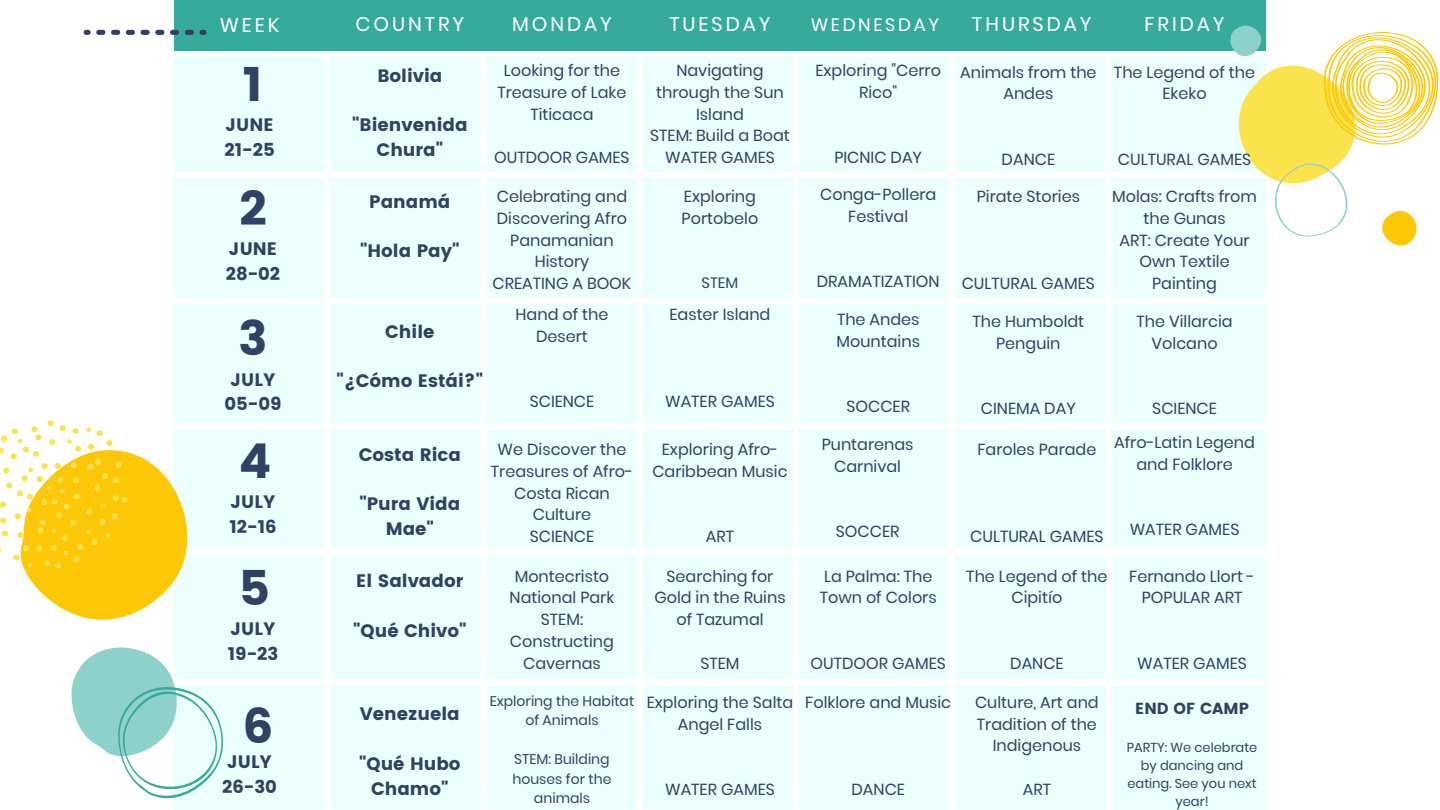
<style>
.page{position:relative;width:1440px;height:810px;background:#fff}
.page>*{position:absolute;margin:0;border:0;box-sizing:border-box;transform-origin:0 0}
.t1{font:48px "Poppins";color:#343f64}
.t2{font:19.8px "Poppins";letter-spacing:.15em;color:#fff}
.t3{font:18px/24.8px "Poppins";color:#343f64;text-align:center}
.t4{font:18px "Poppins";letter-spacing:.15em;color:#fff}
.t5{font:16px/21.8px "Poppins";color:#343f64;text-align:center}
.t6{font:16px "Poppins";color:#343f64}
.t7{font:15px "Poppins";color:#343f64}
.t8{font:14px/19.5px "Poppins";color:#343f64;text-align:center}
.t9{font:13px/18px "Poppins";color:#343f64;text-align:center}
</style>
<div class="page">
<div style="left:174px;top:57px;width:150px;height:115px;background:#ebfffd"></div>
<div style="left:330px;top:57px;width:463px;height:115px;background:#ebfffd"></div>
<div style="left:330px;top:178px;width:463px;height:245px;background:#ebfffd"></div>
<div style="left:330px;top:429px;width:463px;height:120px;background:#ebfffd"></div>
<div style="left:330px;top:555px;width:463px;height:124px;background:#ebfffd"></div>
<div style="left:799px;top:57px;width:150px;height:115px;background:#ebfffd"></div>
<div style="left:799px;top:178px;width:150px;height:245px;background:#ebfffd"></div>
<div style="left:799px;top:429px;width:150px;height:120px;background:#ebfffd"></div>
<div style="left:799px;top:555px;width:150px;height:124px;background:#ebfffd"></div>
<div style="left:955px;top:57px;width:150px;height:115px;background:#ebfffd"></div>
<div style="left:955px;top:178px;width:150px;height:245px;background:#ebfffd"></div>
<div style="left:955px;top:429px;width:150px;height:120px;background:#ebfffd"></div>
<div style="left:955px;top:555px;width:150px;height:124px;background:#ebfffd"></div>
<div style="left:1111px;top:429px;width:155px;height:120px;background:#ebfffd"></div>
<div style="left:1111px;top:555px;width:155px;height:124px;background:#ebfffd"></div>
<div style="left:330px;top:685px;width:463px;height:125px;background:#ebfffd"></div>
<div style="left:799px;top:685px;width:150px;height:125px;background:#ebfffd"></div>
<div style="left:955px;top:685px;width:150px;height:125px;background:#ebfffd"></div>
<div style="left:1111px;top:685px;width:155px;height:125px;background:#ebfffd"></div>
<div style="left:174px;top:0;width:1092px;height:51px;background:#36ab9c"></div>
<svg style="left:1111px;top:25px;width:328px;height:398px"></svg>
<svg style="left:200px;top:30px;width:7px;height:5px"></svg>
<svg style="left:84px;top:30px;width:110px;height:5px"></svg>
<svg style="left:0;top:178px;width:324px;height:632px"></svg>
<p class="t2" style="left:220px;top:11px;width:61px">WEEK</p>
<p class="t2" style="left:356px;top:10px;width:110px">COUNTRY</p>
<p class="t2" style="left:512px;top:10px;width:101px">MONDAY</p>
<p class="t2" style="left:669px;top:10px;width:103px">TUESDAY</p>
<p class="t4" style="left:811px;top:12px;width:130px">WEDNESDAY</p>
<p class="t2" style="left:972px;top:10px;width:121px">THURSDAY</p>
<p class="t2" style="left:1145px;top:10px;width:81px">FRIDAY</p>
<p class="t1" style="left:243px;top:56px;width:22px">1</p>
<p class="t5" style="left:815px;top:60px;width:127px">Exploring "Cerro<br>Rico"</p>
<p class="t5" style="left:497px;top:60px;width:131px">Looking for the<br>Treasure of Lake<br>Titicaca</p>
<p class="t5" style="left:494px;top:147px;width:137px">OUTDOOR GAMES</p>
<p class="t5" style="left:656px;top:60px;width:129px">Navigating through the Sun<br>Island</p>
<p class="t5" style="left:650px;top:125px;width:141px">STEM: Build a Boat</p>
<p class="t5" style="left:665px;top:147px;width:111px">WATER GAMES</p>
<p class="t5" style="left:960px;top:61px;width:138px">Animals from the<br>Andes</p>
<p class="t5" style="left:1114px;top:61px;width:143px">The Legend of the<br>Ekeko</p>
<p class="t3" style="left:377px;top:63px;width:67px">Bolivia</p>
<p class="t3" style="left:352px;top:113px;width:117px">"Bienvenida<br>Chura"</p>
<p class="t3" style="left:369px;top:189px;width:83px">Panamá</p>
<p class="t3" style="left:360px;top:239px;width:101px">"Hola Pay"</p>
<p class="t3" style="left:226px;top:112px;width:50px">JUNE</p>
<p class="t3" style="left:224px;top:137px;width:52px">21-25</p>
<p class="t5" style="left:834px;top:147px;width:89px">PICNIC DAY</p>
<p class="t5" style="left:1118px;top:148px;width:135px">CULTURAL GAMES</p>
<p class="t5" style="left:1002px;top:148px;width:55px">DANCE</p>
<p class="t5" style="left:820px;top:184px;width:118px">Conga-Pollera<br>Festival</p>
<p class="t5" style="left:1112px;top:186px;width:146px">Molas: Crafts from the Gunas</p>
<p class="t5" style="left:1119px;top:229px;width:132px">ART: Create Your<br>Own Textile<br>Painting</p>
<p class="t5" style="left:497px;top:186px;width:132px">Celebrating and<br>Discovering Afro<br>Panamanian<br>History</p>
<p class="t5" style="left:493px;top:273px;width:140px">CREATING A BOOK</p>
<p class="t5" style="left:682px;top:186px;width:78px;text-align:left">Exploring<br>Portobelo</p>
<p class="t5" style="left:977px;top:186px;width:105px">Pirate Stories</p>
<p class="t1" style="left:239px;top:181px;width:29px">2</p>
<p class="t3" style="left:229px;top:237px;width:50px">JUNE</p>
<p class="t3" style="left:226px;top:262px;width:56px">28-02</p>
<p class="t5" style="left:817px;top:271px;width:124px">DRAMATIZATION</p>
<p class="t7" style="left:702px;top:272px;width:38px">STEM</p>
<p class="t5" style="left:962px;top:273px;width:135px">CULTURAL GAMES</p>
<p class="t1" style="left:239px;top:311px;width:31px">3</p>
<p class="t3" style="left:231px;top:367px;width:46px">JULY</p>
<p class="t3" style="left:225px;top:392px;width:59px">05-09</p>
<p class="t1" style="left:239px;top:434px;width:34px">4</p>
<p class="t3" style="left:231px;top:490px;width:46px">JULY</p>
<p class="t3" style="left:229px;top:515px;width:49px">12-16</p>
<p class="t1" style="left:239px;top:560px;width:33px">5</p>
<p class="t3" style="left:231px;top:616px;width:46px">JULY</p>
<p class="t3" style="left:228px;top:641px;width:52px">19-23</p>
<p class="t1" style="left:243px;top:698px;width:32px">6</p>
<p class="t3" style="left:227px;top:749px;width:46px">JULY</p>
<p class="t3" style="left:222px;top:774px;width:56px">26-30</p>
<p class="t3" style="left:385px;top:319px;width:51px">Chile</p>
<p class="t3" style="left:337px;top:369px;width:148px">"¿Cómo Estái?"</p>
<p class="t5" style="left:516px;top:303px;width:94px">Hand of the<br>Desert</p>
<p class="t5" style="left:530px;top:390px;width:66px">SCIENCE</p>
<p class="t5" style="left:670px;top:303px;width:102px">Easter Island</p>
<p class="t5" style="left:665px;top:390px;width:111px">WATER GAMES</p>
<p class="t3" style="left:359px;top:442px;width:104px">Costa Rica</p>
<p class="t3" style="left:359px;top:492px;width:103px">"Pura Vida<br>Mae"</p>
<p class="t3" style="left:356px;top:569px;width:109px">El Salvador</p>
<p class="t3" style="left:353px;top:618px;width:115px">"Qué Chivo"</p>
<p class="t3" style="left:360px;top:702px;width:102px">Venezuela</p>
<p class="t3" style="left:359px;top:751px;width:103px">"Qué Hubo<br>Chamo"</p>
<p class="t5" style="left:491px;top:439px;width:144px">We Discover the<br>Treasures of Afro-<br>Costa Rican<br>Culture</p>
<p class="t5" style="left:530px;top:526px;width:66px">SCIENCE</p>
<p class="t5" style="left:510px;top:565px;width:106px">Montecristo<br>National Park</p>
<p class="t5" style="left:510px;top:609px;width:106px">STEM:<br>Constructing<br>Cavernas</p>
<p class="t8" style="left:490px;top:691px;width:146px">Exploring the Habitat of Animals</p>
<p class="t8" style="left:512px;top:750px;width:101px">STEM: Building houses for the animals</p>
<p class="t5" style="left:652px;top:439px;width:137px">Exploring Afro-<br>Caribbean Music</p>
<p class="t5" style="left:706px;top:526px;width:30px">ART</p>
<p class="t5" style="left:654px;top:565px;width:133px">Searching for<br>Gold in the Ruins of Tazumal</p>
<p class="t5" style="left:700px;top:652px;width:41px">STEM</p>
<p class="t5" style="left:647px;top:691px;width:148px">Exploring the Salta<br>Angel Falls</p>
<p class="t5" style="left:665px;top:778px;width:111px">WATER GAMES</p>
<p class="t5" style="left:837px;top:309px;width:85px;text-align:left">The Andes<br>Mountains</p>
<p class="t5" style="left:846px;top:396px;width:65px">SOCCER</p>
<p class="t5" style="left:822px;top:434px;width:93px">Puntarenas<br>Carnival</p>
<p class="t5" style="left:836px;top:521px;width:65px">SOCCER</p>
<p class="t5" style="left:820px;top:565px;width:118px;text-align:left">La Palma: The<br>Town of Colors</p>
<p class="t5" style="left:811px;top:652px;width:137px">OUTDOOR GAMES</p>
<p class="t5" style="left:805px;top:691px;width:147px">Folklore and Music</p>
<p class="t5" style="left:852px;top:778px;width:55px">DANCE</p>
<p class="t5" style="left:972px;top:311px;width:113px">The Humboldt<br>Penguin</p>
<p class="t5" style="left:1137px;top:311px;width:98px">The Villarcia<br>Volcano</p>
<p class="t5" style="left:981px;top:398px;width:96px">CINEMA DAY</p>
<p class="t5" style="left:977px;top:439px;width:120px">Faroles Parade</p>
<p class="t5" style="left:1152px;top:398px;width:66px">SCIENCE</p>
<p class="t5" style="left:1114px;top:432px;width:142px">Afro-Latin Legend and Folklore</p>
<p class="t5" style="left:970px;top:526px;width:135px">CULTURAL GAMES</p>
<p class="t5" style="left:1130px;top:519px;width:111px">WATER GAMES</p>
<p class="t5" style="left:966px;top:565px;width:143px">The Legend of the<br>Cipitío</p>
<p class="t5" style="left:1010px;top:652px;width:55px">DANCE</p>
<p class="t5" style="left:975px;top:691px;width:125px">Culture, Art and<br>Tradition of the<br>Indigenous</p>
<p class="t5" style="left:1023px;top:778px;width:30px">ART</p>
<p class="t5" style="left:1129px;top:565px;width:127px">Fernando Llort -<br>POPULAR ART</p>
<p class="t5" style="left:1137px;top:652px;width:111px">WATER GAMES</p>
<p class="t6" style="left:1135px;top:699px;width:115px">END OF CAMP</p>
<p class="t9" style="left:1127px;top:738px;width:132px">PARTY: We celebrate by dancing and eating. See you next year!</p>
</div>
